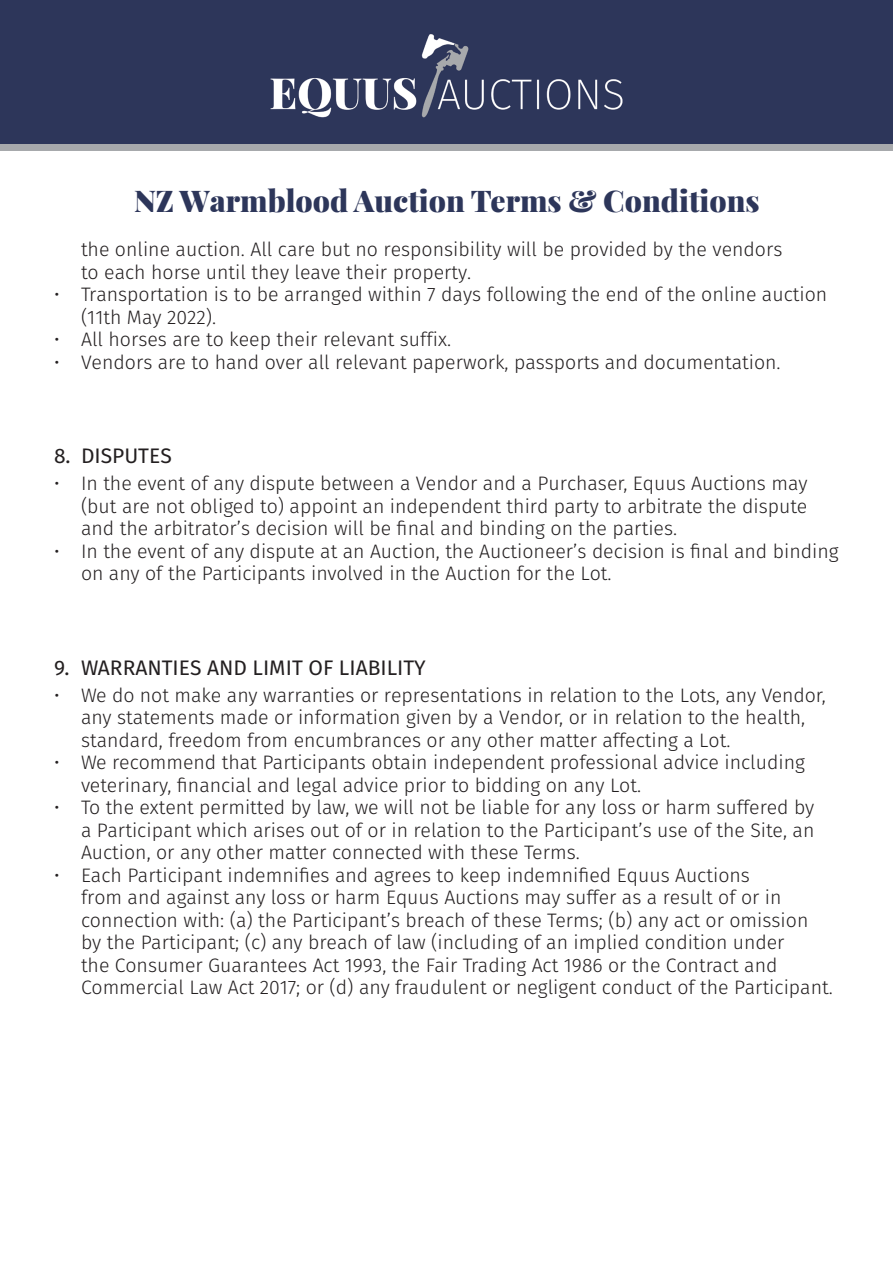
<style>
.page{position:relative;width:893px;height:1263px;background:#fff}
.page>*{position:absolute;margin:0;border:0;box-sizing:border-box;transform-origin:0 0}
.t1{font:900 30px "Playfair Display";color:#2d365a}
.t2{font:21px "Fira Sans";color:#231f20}
.t3{font:300 19.5px/22.5px "Fira Sans";color:#231f20}
</style>
<div class="page">
<div style="left:0;top:0;width:893px;height:144px;background:#2d365a"></div>
<div style="left:0;top:144px;width:893px;height:6px;background:#a7a9ac"></div>
<img style="left:270px;top:34px;width:353px;height:84px">
<p class="t1" style="left:134px;top:177px;width:627px">NZ Warmblood Auction Terms &amp; Conditions</p>
<p class="t3" style="left:81px;top:238px;width:703px">the online auction. All care but no responsibility will be provided by the vendors to each horse until they leave their property.</p>
<p class="t3" style="left:81px;top:283px;width:748px;text-indent:-27px">• Transportation is to be arranged within 7 days following the end of the online auction (11th May 2022).</p>
<p class="t3" style="left:54px;top:328px;width:399px">• All horses are to keep their relevant suffix.</p>
<p class="t3" style="left:54px;top:351px;width:728px">• Vendors are to hand over all relevant paperwork, passports and documentation.</p>
<p class="t2" style="left:54px;top:441px;width:119px">8. DISPUTES</p>
<p class="t3" style="left:81px;top:472px;width:728px;text-align:justify;text-indent:-27px">• In the event of any dispute between a Vendor and a Purchaser, Equus Auctions may (but are not obliged to) appoint an independent third party to arbitrate the dispute and the arbitrator’s decision will be final and binding on the parties.</p>
<p class="t3" style="left:81px;top:539px;width:759px;text-indent:-27px">• In the event of any dispute at an Auction, the Auctioneer’s decision is final and binding on any of the Participants involved in the Auction for the Lot.</p>
<p class="t2" style="left:54px;top:652px;width:373px">9. WARRANTIES AND LIMIT OF LIABILITY</p>
<p class="t3" style="left:81px;top:683px;width:746px;text-indent:-27px">• We do not make any warranties or representations in relation to the Lots, any Vendor, any statements made or information given by a Vendor, or in relation to the health, standard, freedom from encumbrances or any other matter affecting a Lot.</p>
<p class="t3" style="left:81px;top:751px;width:725px;text-indent:-27px">• We recommend that Participants obtain independent professional advice including veterinary, financial and legal advice prior to bidding on any Lot.</p>
<p class="t3" style="left:81px;top:796px;width:735px;text-align:justify;text-indent:-27px">• To the extent permitted by law, we will not be liable for any loss or harm suffered by a Participant which arises out of or in relation to the Participant’s use of the Site, an Auction, or any other matter connected with these Terms.</p>
<p class="t3" style="left:81px;top:863px;width:753px;text-indent:-27px">• Each Participant indemnifies and agrees to keep indemnified Equus Auctions<br>from and against any loss or harm Equus Auctions may suffer as a result of or in connection with: (a) the Participant’s breach of these Terms; (b) any act or omission by the Participant; (c) any breach of law (including of an implied condition under<br>the Consumer Guarantees Act 1993, the Fair Trading Act 1986 or the Contract and Commercial Law Act 2017; or (d) any fraudulent or negligent conduct of the Participant.</p>
</div>
